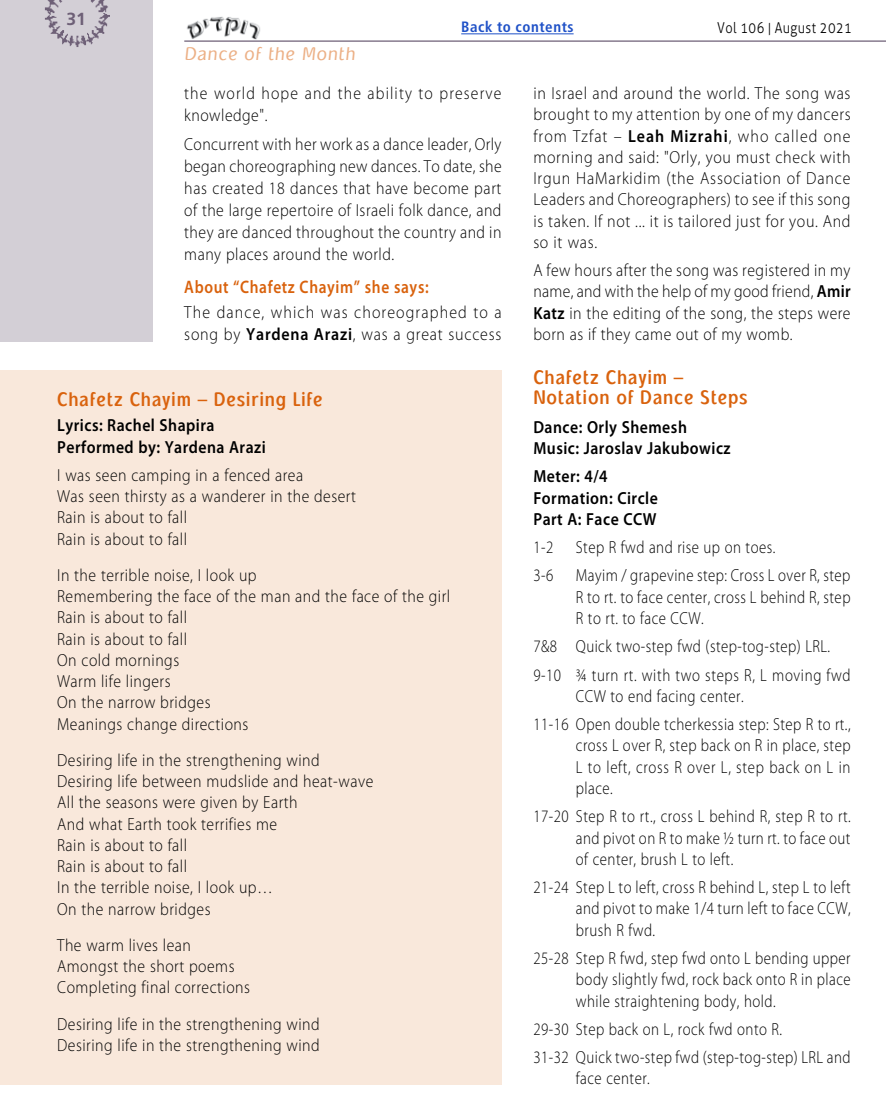
<style>
.page{position:relative;width:886px;height:1120px;background:#fff}
.page>*{position:absolute;margin:0;border:0;box-sizing:border-box;transform-origin:0 0}
.t1{font:700 20px/20px "Typogarph";letter-spacing:.04em;color:#d9620d;scale:.85 1}
.t2{font:18.75px "Typogarph";color:#ecb086;scale:.9 1}
.t3{font:600 18.12px "Myriad Pro";letter-spacing:.04em;color:#d9620d;scale:.85 1}
.t4{font:300 17.5px/21.2px "Myriad Pro";letter-spacing:.03em;color:#000;scale:.9 1}
.t5{font:300 17.5px/21.2px "Myriad Pro";letter-spacing:.03em;color:#000;text-align:justify;scale:.85 1}
.t6{font:300 17.5px/21.2px "Myriad Pro";letter-spacing:.03em;color:#000;text-align:justify;scale:.91 1}
.t7{font:600 17.5px/21.2px "Myriad Pro";letter-spacing:.03em;color:#000;scale:.9 1}
.t8{font:300 17.5px/22px "Myriad Pro";letter-spacing:.07em;color:#000;scale:.91 1}
.t9{font:300 17.5px/22px "Myriad Pro";letter-spacing:.07em;color:#000;scale:.9 1}
.t10{font:700 17.5px "Frutiger";color:#6e6077}
.t11{font:300 15px "Aller";letter-spacing:.035em;color:#000;scale:.85 1}
.t12{font:700 condensed 15px "Frutiger";letter-spacing:.035em;color:#1f51c7}
.s1{font-family:"Fb David New";font-weight:700}
.s2{font-weight:600}
</style>
<div class="page">
<div style="left:0;top:0;width:152px;height:1119px;background:#d3cfd6"></div>
<img style="left:187px;top:16px;width:73px;height:24px">
<img style="left:45px;top:0;width:64px;height:47px">
<hr style="left:184px;top:40px;width:702px;height:2px;background:#6e6077">
<div style="left:0;top:343px;width:170px;height:777px;background:#fff"></div>
<div style="left:0;top:370px;width:501px;height:714px;background:#f9e8db"></div>
<hr style="left:461px;top:33px;width:113px;height:1px;background:#1f51c7">
<p class="t10" style="left:66px;top:9px;width:21px">31</p>
<p class="t2" style="left:184px;top:41px;width:194px">Dance of the Month</p>
<p class="t12" style="left:461px;top:18px;width:114px">Back to contents</p>
<p class="t11" style="left:717px;top:19px;width:160px">Vol 106 <span class="s1">|</span> August 2021</p>
<p class="t9" style="left:184px;top:83px;width:354px">the world hope and the ability to preserve knowledge".</p>
<p class="t4" style="left:184px;top:134px;width:354px;line-height:22px;text-align:justify">Concurrent with her work as a dance leader, Orly began choreographing new dances. To date, she has created 18 dances that have become part of the large repertoire of Israeli folk dance, and they are danced throughout the country and in many places around the world.</p>
<p class="t3" style="left:184px;top:277px;width:289px">About “Chafetz Chayim” she says:</p>
<p class="t8" style="left:184px;top:302px;width:350px">The dance, which was choreographed to a song by <span class="s2">Yardena Arazi</span>, was a great success</p>
<p class="t6" style="left:533px;top:83px;width:350px">in Israel and around the world. The song was brought to my attention by one of my dancers from Tzfat – <span class="s2">Leah Mizrahi</span>, who called one morning and said: "Orly, you must check with Irgun HaMarkidim (the Association of Dance Leaders and Choreographers) to see if this song is taken. If not ... it is tailored just for you. And so it was.</p>
<p class="t4" style="left:533px;top:260px;width:354px;text-align:justify">A few hours after the song was registered in my name, and with the help of my good friend, <span class="s2">Amir Katz</span> in the editing of the song, the steps were born as if they came out of my womb.</p>
<p class="t1" style="left:57px;top:391px;width:314px">Chafetz Chayim – Desiring Life</p>
<p class="t7" style="left:57px;top:415px;width:233px">Lyrics: Rachel Shapira<br>Performed by: Yardena Arazi</p>
<p class="t4" style="left:57px;top:465px;width:333px">I was seen camping in a fenced area<br>Was seen thirsty as a wanderer in the desert<br>Rain is about to fall<br>Rain is about to fall</p>
<p class="t4" style="left:57px;top:565px;width:438px">In the terrible noise, I look up<br>Remembering the face of the man and the face of the girl<br>Rain is about to fall<br>Rain is about to fall<br>On cold mornings<br>Warm life lingers<br>On the narrow bridges<br>Meanings change directions</p>
<p class="t4" style="left:57px;top:749px;width:353px">Desiring life in the strengthening wind<br>Desiring life between mudslide and heat-wave<br>All the seasons were given by Earth<br>And what Earth took terrifies me<br>Rain is about to fall<br>Rain is about to fall<br>In the terrible noise, I look up…<br>On the narrow bridges</p>
<p class="t4" style="left:57px;top:934px;width:216px">The warm lives lean<br>Amongst the short poems<br>Completing final corrections</p>
<p class="t4" style="left:57px;top:1013px;width:293px">Desiring life in the strengthening wind<br>Desiring life in the strengthening wind</p>
<p class="t1" style="left:533px;top:368px;width:254px">Chafetz Chayim –<br>Notation of Dance Steps</p>
<p class="t7" style="left:533px;top:416px;width:221px">Dance: Orly Shemesh<br>Music: Jaroslav Jakubowicz</p>
<p class="t7" style="left:533px;top:466px;width:140px">Meter: 4/4<br>Formation: Circle<br>Part A: Face CCW</p>
<p class="t5" style="left:533px;top:537px;width:25px">1-2</p>
<p class="t5" style="left:576px;top:537px;width:236px">Step R fwd and rise up on toes.</p>
<p class="t5" style="left:533px;top:565px;width:25px">3-6</p>
<p class="t5" style="left:576px;top:565px;width:325px">Mayim / grapevine step: Cross L over R, step R to rt. to face center, cross L behind R, step R to rt. to face CCW.</p>
<p class="t5" style="left:533px;top:632px;width:375px;line-height:28.4px">7&amp;8 Quick two-step fwd (step-tog-step) LRL.<br>9-10 ¾ turn rt. with two steps R, L moving fwd</p>
<p class="t5" style="left:533px;top:682px;width:375px;line-height:28.4px;text-indent:43px">CCW to end facing center.<br>11-16 Open double tcherkessia step: Step R to rt.,</p>
<p class="t5" style="left:576px;top:735px;width:325px">cross L over R, step back on R in place, step L to left, cross R over L, step back on L in place.</p>
<p class="t5" style="left:576px;top:806px;width:325px;text-indent:-43px">17-20 Step R to rt., cross L behind R, step R to rt. and pivot on R to make ½ turn rt. to face out of center, brush L to left.</p>
<p class="t5" style="left:576px;top:877px;width:325px;text-indent:-43px">21-24 Step L to left, cross R behind L, step L to left and pivot to make 1/4 turn left to face CCW, brush R fwd.</p>
<p class="t5" style="left:576px;top:948px;width:325px;text-indent:-43px">25-28 Step R fwd, step fwd onto L bending upper body slightly fwd, rock back onto R in place while straightening body, hold.</p>
<p class="t5" style="left:533px;top:1015px;width:375px;line-height:28.4px">29-30 Step back on L, rock fwd onto R.<br>31-32 Quick two-step fwd (step-tog-step) LRL and</p>
<p class="t5" style="left:576px;top:1068px;width:88px">face center.</p>
</div>
